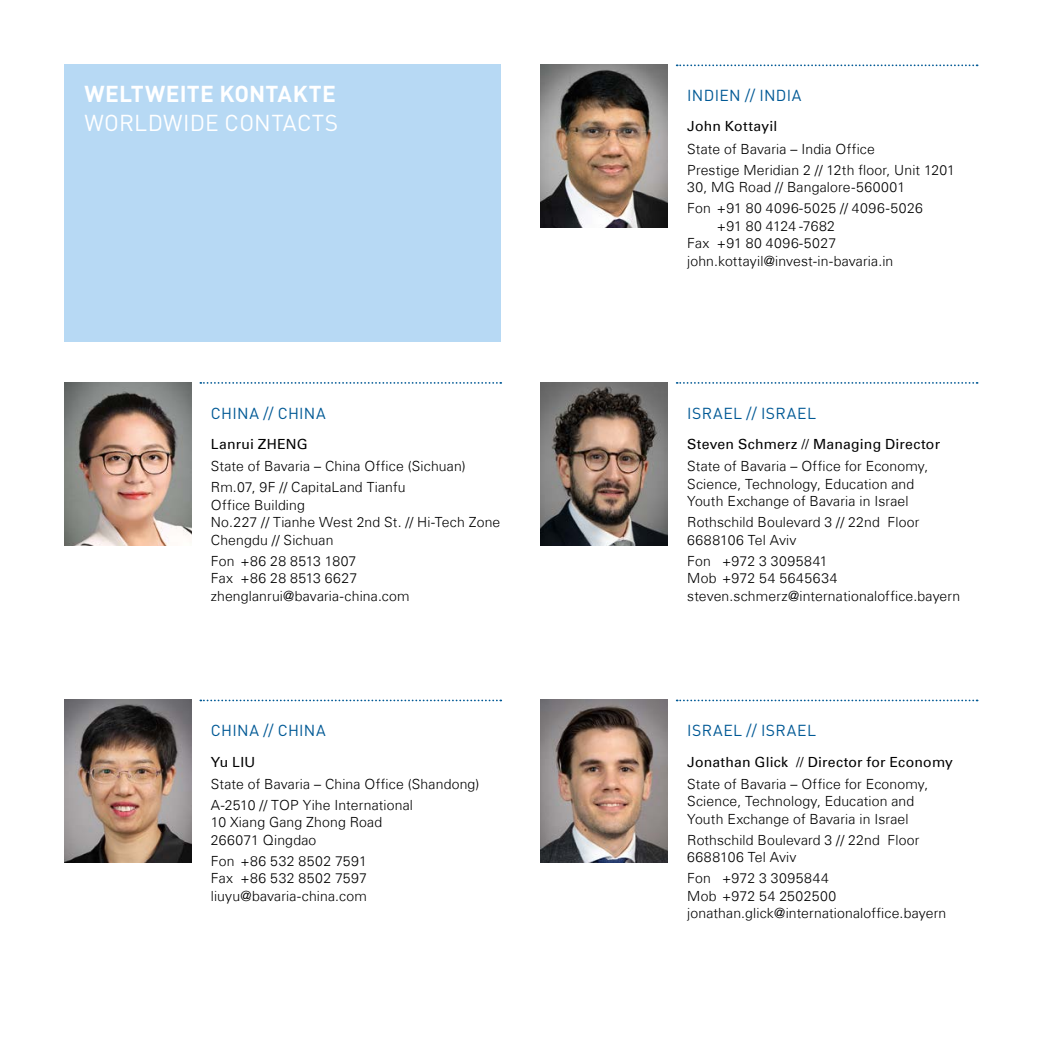
<style>
.page{position:relative;width:1042px;height:1042px;background:#fff}
.page>*{position:absolute;margin:0;border:0;box-sizing:border-box;transform-origin:0 0}
.t1{font:700 22.75px "DIN Pro";letter-spacing:.01em;color:#fff}
.t2{font:22.75px "DIN Pro";letter-spacing:.015em;color:#fff}
.t3{font:15.75px "DIN Pro";letter-spacing:.02em;color:#005995}
.t4{font:300 14px/17.5px "Univers Com 45";letter-spacing:.01em;color:#000}
.t5{font:14px "Univers Com 55 Roman";letter-spacing:.015em;color:#000}
</style>
<div class="page">
<svg style="left:677px;top:699px;width:300px;height:2px"></svg>
<svg style="left:677px;top:382px;width:300px;height:2px"></svg>
<svg style="left:677px;top:64px;width:300px;height:2px"></svg>
<svg style="left:200px;top:699px;width:301px;height:2px"></svg>
<svg style="left:200px;top:382px;width:301px;height:2px"></svg>
<div style="left:64px;top:64px;width:437px;height:278px;background:#b7d9f4"></div>
<img style="left:64px;top:382px;width:127px;height:163px">
<img style="left:64px;top:699px;width:127px;height:164px">
<img style="left:541px;top:64px;width:126px;height:164px">
<img style="left:541px;top:382px;width:126px;height:163px">
<img style="left:541px;top:699px;width:126px;height:164px">
<h1 class="t1" style="left:84px;top:75px;width:253px">WELTWEITE KONTAKTE</h1>
<h1 class="t2" style="left:84px;top:105px;width:255px">WORLDWIDE CONTACTS</h1>
<p class="t3" style="left:211px;top:401px;width:116px">CHINA // CHINA</p>
<p class="t5" style="left:211px;top:435px;width:98px">Lanrui ZHENG</p>
<p class="t4" style="left:211px;top:456px;width:256px;line-height:21px">State of Bavaria – China Office (Sichuan)<br>Rm.07, 9F // CapitaLand Tianfu</p>
<p class="t4" style="left:211px;top:496px;width:291px">Office Building<br>No.227 // Tianhe West 2nd St. // Hi-Tech Zone<br>Chengdu // Sichuan</p>
<p class="t4" style="left:211px;top:552px;width:200px">Fon +86 28 8513 1807<br>Fax +86 28 8513 6627 zhenglanrui@bavaria-china.com</p>
<p class="t3" style="left:211px;top:718px;width:116px">CHINA // CHINA</p>
<p class="t5" style="left:211px;top:753px;width:46px">Yu LIU</p>
<p class="t4" style="left:211px;top:773px;width:270px;line-height:21px">State of Bavaria – China Office (Shandong)<br>A-2510 // TOP Yihe International</p>
<p class="t4" style="left:211px;top:814px;width:173px">10 Xiang Gang Zhong Road<br>266071 Qingdao</p>
<p class="t4" style="left:211px;top:852px;width:158px;text-align:justify">Fon +86 532 8502 7591<br>Fax +86 532 8502 7597 liuyu@bavaria-china.com</p>
<p class="t3" style="left:687px;top:83px;width:116px">INDIEN // INDIA</p>
<p class="t5" style="left:687px;top:118px;width:92px">John Kottayil</p>
<p class="t4" style="left:687px;top:138px;width:269px;line-height:21px">State of Bavaria – India Office<br>Prestige Meridian 2 // 12th floor, Unit 1201</p>
<p class="t4" style="left:687px;top:177px;width:237px;line-height:21px">30, MG Road // Bangalore-560001<br>Fon +91 80 4096-5025 // 4096-5026</p>
<p class="t4" style="left:687px;top:217px;width:208px;text-indent:30px">+91 80 4124 -7682<br>Fax +91 80 4096-5027 john.kottayil@invest-in-bavaria.in</p>
<p class="t3" style="left:687px;top:401px;width:130px">ISRAEL // ISRAEL</p>
<p class="t5" style="left:687px;top:435px;width:254px">Steven Schmerz // Managing Director</p>
<p class="t4" style="left:687px;top:458px;width:242px">State of Bavaria – Office for Economy,<br>Science, Technology, Education and<br>Youth Exchange of Bavaria in Israel</p>
<p class="t4" style="left:687px;top:514px;width:234px">Rothschild Boulevard 3 // 22nd Floor<br>6688106 Tel Aviv</p>
<p class="t4" style="left:687px;top:552px;width:274px">Fon +972 3 3095841<br>Mob +972 54 5645634 steven.schmerz@internationaloffice.bayern</p>
<p class="t3" style="left:687px;top:718px;width:130px">ISRAEL // ISRAEL</p>
<p class="t5" style="left:687px;top:753px;width:267px">Jonathan Glick // Director for Economy</p>
<p class="t4" style="left:687px;top:775px;width:242px">State of Bavaria – Office for Economy,<br>Science, Technology, Education and<br>Youth Exchange of Bavaria in Israel</p>
<p class="t4" style="left:687px;top:831px;width:234px">Rothschild Boulevard 3 // 22nd Floor<br>6688106 Tel Aviv</p>
<p class="t4" style="left:687px;top:870px;width:261px">Fon +972 3 3095844<br>Mob +972 54 2502500 jonathan.glick@internationaloffice.bayern</p>
</div>
